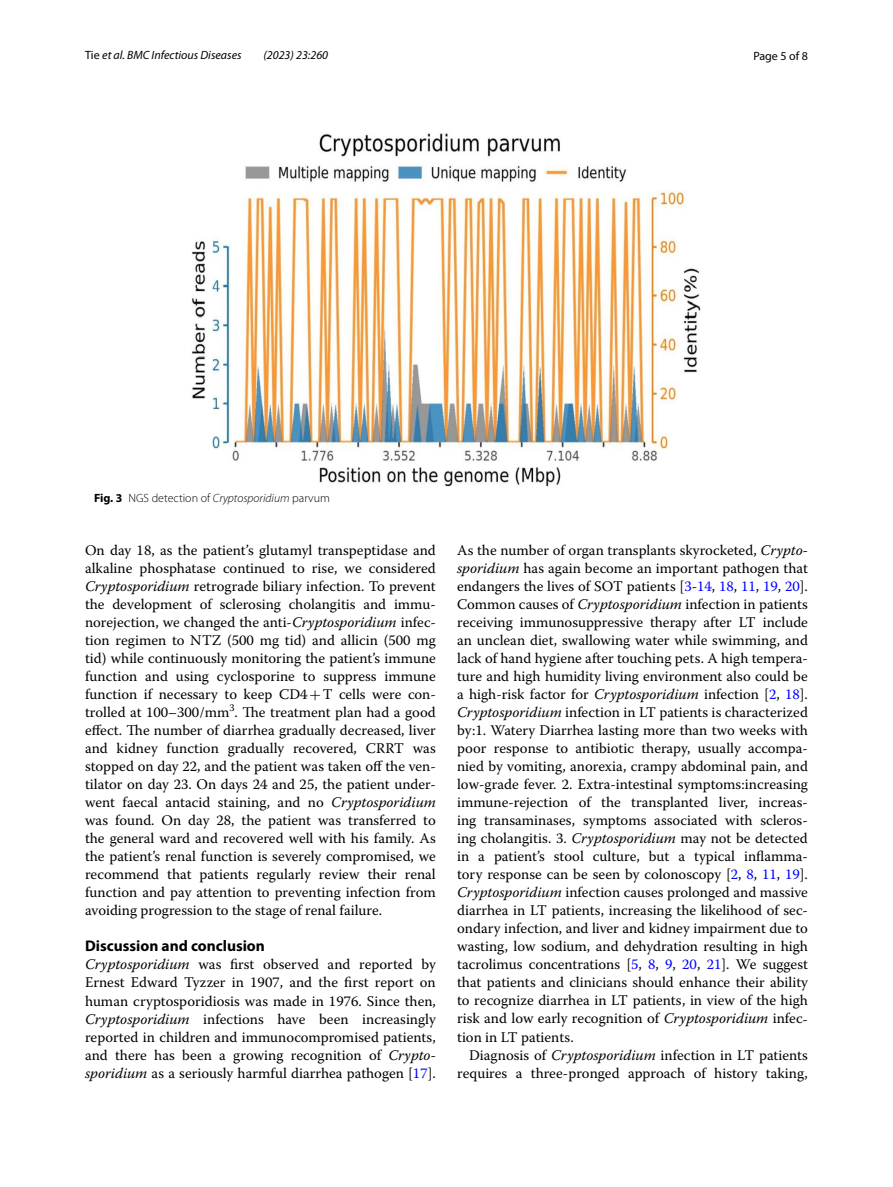
<style>
.page{position:relative;width:893px;height:1187px;background:#fff}
.page>*{position:absolute;margin:0;border:0;box-sizing:border-box;transform-origin:0 0}
.t1{font:700 15.45px "Myriad Pro";color:#000}
.t2{font:14.7px/18px "Warnock Pro";color:#000;text-align:justify}
.t3{font:italic 12px "Myriad Pro";color:#000}
.t4{font:300 12px "Myriad Pro";color:#000}
.t5{font:12px "Myriad Pro";color:#000}
.s1{font-style:normal}
.s2{font-weight:700}
.s3{font-style:italic}
.s4{font-family:"MTSY"}
.s5{color:#00f}
</style>
<div class="page">
<img style="left:192px;top:133px;width:509px;height:353px">
<p class="t3" style="left:85px;top:48px;width:158px"><span class="s1">Tie</span> et al. BMC Infectious Diseases</p>
<p class="t3" style="left:263px;top:48px;width:66px">(2023) 23:260</p>
<p class="t5" style="left:753px;top:48px;width:56px">Page 5 of 8</p>
<p class="t4" style="left:94px;top:491px;width:237px"><span class="s2">Fig. 3</span> NGS detection of <span class="s3">Cryptosporidium</span> parvum</p>
<p class="t2" style="left:85px;top:541px;width:352px">On day 18, as the patient’s glutamyl transpeptidase and alkaline phosphatase continued to rise, we considered <span class="s3">Cryptosporidium</span> retrograde biliary infection. To prevent the development of sclerosing cholangitis and immu&shy;norejection, we changed the anti-<span class="s3">Cryptosporidium</span> infec&shy;tion regimen to NTZ (500 mg tid) and allicin (500 mg tid) while continuously monitoring the patient’s immune function and using cyclosporine to suppress immune function if necessary to keep CD4<span class="s4">+</span>T cells were con&shy;trolled at 100–300/mm<sup>3</sup>. The treatment plan had a good effect. The number of diarrhea gradually decreased, liver and kidney function gradually recovered, CRRT was stopped on day 22, and the patient was taken off the ven&shy;tilator on day 23. On days 24 and 25, the patient under&shy;went faecal antacid staining, and no <span class="s3">Cryptosporidium </span>was found. On day 28, the patient was transferred to the general ward and recovered well with his family. As the patient’s renal function is severely compromised, we recommend that patients regularly review their renal function and pay attention to preventing infection from avoiding progression to the stage of renal failure.</p>
<p class="t1" style="left:85px;top:936px;width:181px">Discussion and conclusion</p>
<p class="t2" style="left:85px;top:955px;width:352px"><span class="s3">Cryptosporidium</span> was first observed and reported by Ernest Edward Tyzzer in 1907, and the first report on human cryptosporidiosis was made in 1976. Since then, <span class="s3">Cryptosporidium</span> infections have been increasingly reported in children and immunocompromised patients, and there has been a growing recognition of <span class="s3">Crypto&shy;sporidium</span> as a seriously harmful diarrhea pathogen [<span class="s5">17</span>].</p>
<p class="t2" style="left:457px;top:541px;width:352px">As the number of organ transplants skyrocketed, <span class="s3">Crypto&shy;sporidium</span> has again become an important pathogen that endangers the lives of SOT patients [<span class="s5">3</span>-<span class="s5">14</span>, <span class="s5">18</span>, <span class="s5">11</span>, <span class="s5">19</span>, <span class="s5">20</span>].<br>Common causes of <span class="s3">Cryptosporidium</span> infection in patients receiving immunosuppressive therapy after LT include an unclean diet, swallowing water while swimming, and lack of hand hygiene after touching pets. A high tempera&shy;ture and high humidity living environment also could be a high-risk factor for <span class="s3">Cryptosporidium</span> infection [<span class="s5">2</span>, <span class="s5">18</span>].<br><span class="s3">Cryptosporidium</span> infection in LT patients is characterized by:1. Watery Diarrhea lasting more than two weeks with poor response to antibiotic therapy, usually accompa&shy;nied by vomiting, anorexia, crampy abdominal pain, and low-grade fever. 2. Extra-intestinal symptoms:increasing immune-rejection of the transplanted liver, increas&shy;ing transaminases, symptoms associated with scleros&shy;ing cholangitis. 3. <span class="s3">Cryptosporidium</span> may not be detected in a patient’s stool culture, but a typical inflamma&shy;tory response can be seen by colonoscopy [<span class="s5">2</span>, <span class="s5">8</span>, <span class="s5">11</span>, <span class="s5">19</span>].<br><span class="s3">Cryptosporidium</span> infection causes prolonged and massive diarrhea in LT patients, increasing the likelihood of sec&shy;ondary infection, and liver and kidney impairment due to wasting, low sodium, and dehydration resulting in high tacrolimus concentrations [<span class="s5">5</span>, <span class="s5">8</span>, <span class="s5">9</span>, <span class="s5">20</span>, <span class="s5">21</span>]. We suggest that patients and clinicians should enhance their ability to recognize diarrhea in LT patients, in view of the high risk and low early recognition of <span class="s3">Cryptosporidium</span> infec&shy;tion in LT patients.</p>
<p class="t2" style="left:457px;top:1045px;width:352px;text-align:right">Diagnosis of <span class="s3">Cryptosporidium</span> infection in LT patients requires a three-pronged approach of history taking,</p>
</div>
